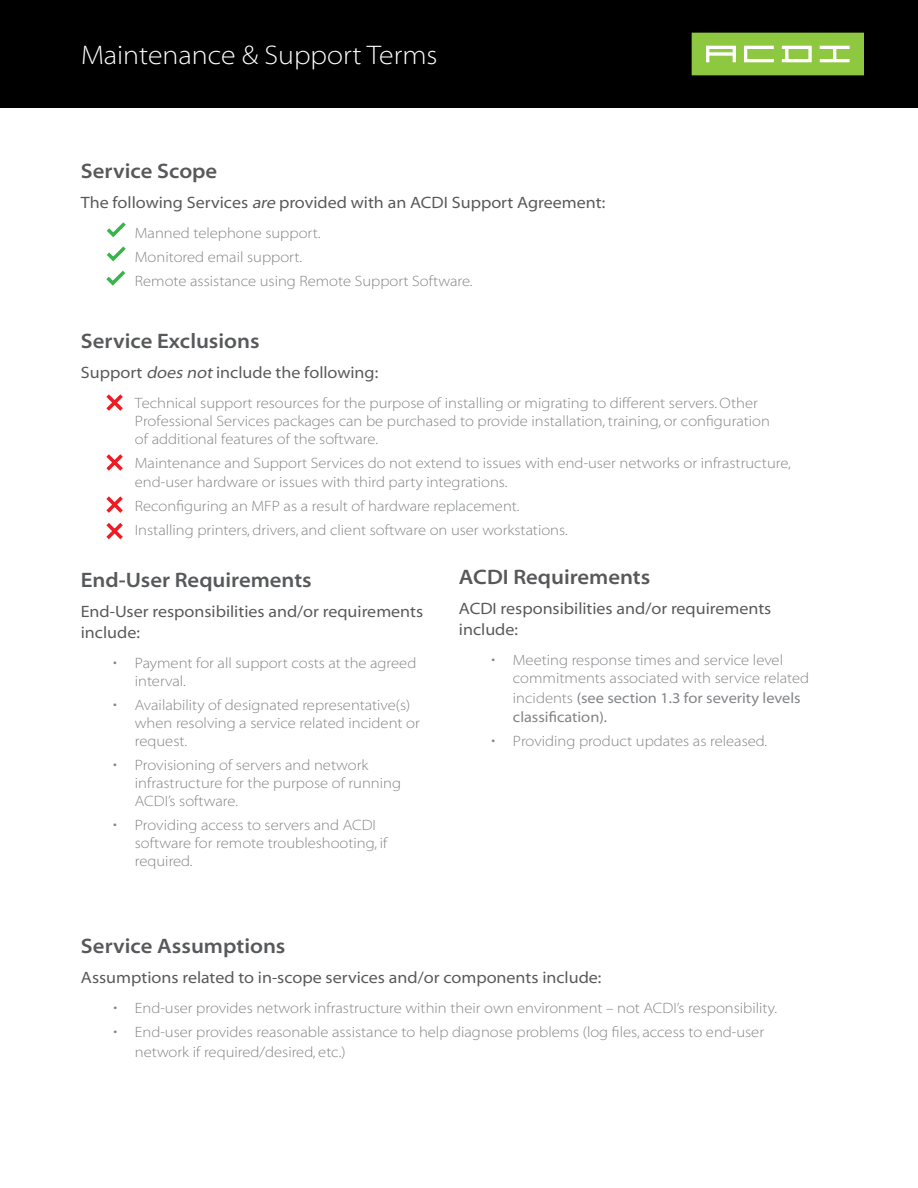
<style>
.page{position:relative;width:918px;height:1188px;background:#fff}
.page>*{position:absolute;margin:0;border:0;box-sizing:border-box;transform-origin:0 0}
.t1{font:27px "Myriad MM 215 700";color:#fff}
.t2{font:21px "Myriad MM 565 700";color:#57585a}
.t3{font:16.5px/21px "Myriad MM 400 700";color:#57585a}
.t4{font:15px/18px "Myriad MM 215 700";color:#808285}
.t5{font:15px/19.5px "Myriad MM 400 700";color:#808285}
.s1{font-style:italic}
.s2{font-family:"Myriad MM 215 700"}
</style>
<div class="page">
<div style="left:0;top:0;width:918px;height:108px;background:#000"></div>
<svg style="left:107px;top:222px;width:19px;height:15px"></svg>
<svg style="left:107px;top:246px;width:19px;height:15px"></svg>
<svg style="left:106px;top:271px;width:19px;height:15px"></svg>
<svg style="left:106px;top:394px;width:17px;height:17px"></svg>
<svg style="left:106px;top:454px;width:17px;height:17px"></svg>
<svg style="left:106px;top:496px;width:17px;height:17px"></svg>
<svg style="left:106px;top:523px;width:17px;height:16px"></svg>
<svg style="left:692px;top:33px;width:172px;height:42px;background:#9dce5a"></svg>
<h1 class="t1" style="left:81px;top:41px;width:358px">Maintenance &amp; Support Terms</h1>
<h2 class="t2" style="left:81px;top:161px;width:138px">Service Scope</h2>
<p class="t3" style="left:81px;top:193px;width:526px">The following Services <span class="s1">are</span> provided with an ACDI Support Agreement:</p>
<p class="t4" style="left:113px;top:224px;width:209px">• Manned telephone support.</p>
<p class="t4" style="left:113px;top:248px;width:190px">• Monitored email support.</p>
<p class="t4" style="left:113px;top:272px;width:361px">• Remote assistance using Remote Support Software.</p>
<h2 class="t2" style="left:81px;top:330px;width:180px">Service Exclusions</h2>
<p class="t3" style="left:81px;top:362px;width:299px">Support <span class="s1">does not</span> include the following:</p>
<p class="t4" style="left:135px;top:394px;width:636px;text-indent:-22px">• Technical support resources for the purpose of installing or migrating to different servers. Other<br>Professional Services packages can be purchased to provide installation, training, or configuration of additional features of the software.</p>
<p class="t4" style="left:135px;top:454px;width:657px;line-height:19.5px;text-indent:-22px">• Maintenance and Support Services do not extend to issues with end-user networks or infrastructure, end-user hardware or issues with third party integrations.</p>
<p class="t4" style="left:113px;top:498px;width:408px">• Reconfiguring an MFP as a result of hardware replacement.</p>
<p class="t4" style="left:113px;top:522px;width:456px">• Installing printers, drivers, and client software on user workstations.</p>
<h2 class="t2" style="left:81px;top:570px;width:232px">End-User Requirements</h2>
<p class="t3" style="left:81px;top:602px;width:344px">End-User responsibilities and/or requirements include:</p>
<p class="t4" style="left:135px;top:655px;width:283px;text-indent:-22px">• Payment for all support costs at the agreed interval.</p>
<p class="t4" style="left:135px;top:697px;width:286px;text-indent:-22px">• Availability of designated representative(s) when resolving a service related incident or request.</p>
<p class="t4" style="left:135px;top:757px;width:268px;text-indent:-22px">• Provisioning of servers and network infrastructure for the purpose of running<br>ACDI’s software.</p>
<p class="t4" style="left:135px;top:817px;width:254px;text-indent:-22px">• Providing access to servers and ACDI software for remote troubleshooting, if required.</p>
<h2 class="t2" style="left:459px;top:567px;width:193px">ACDI Requirements</h2>
<p class="t3" style="left:459px;top:599px;width:314px">ACDI responsibilities and/or requirements include:</p>
<p class="t4" style="left:513px;top:652px;width:298px;text-indent:-22px">• Meeting response times and service level commitments associated with service related</p>
<p class="t5" style="left:513px;top:689px;width:289px"><span class="s2">incidents</span> (see section 1.3 for severity levels classification).</p>
<p class="t4" style="left:491px;top:733px;width:277px">• Providing product updates as released.</p>
<h2 class="t2" style="left:81px;top:936px;width:206px">Service Assumptions</h2>
<p class="t3" style="left:81px;top:968px;width:522px">Assumptions related to in-scope services and/or components include:</p>
<p class="t4" style="left:113px;top:1000px;width:665px">• End-user provides network infrastructure within their own environment – not ACDI’s responsibility.</p>
<p class="t4" style="left:135px;top:1023px;width:631px;line-height:19.5px;text-indent:-22px">• End-user provides reasonable assistance to help diagnose problems (log files, access to end-user network if required/desired, etc.)</p>
</div>
